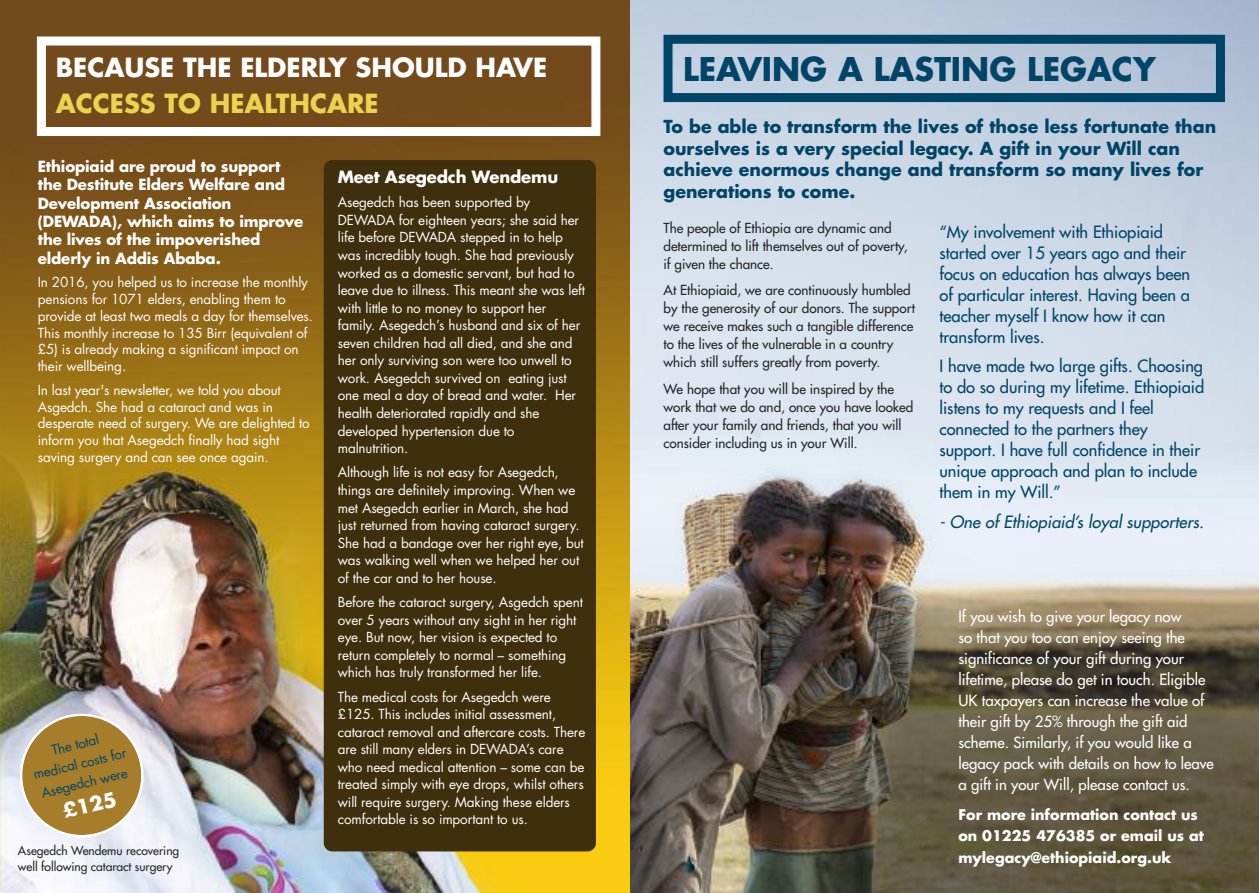
<style>
.page{position:relative;width:1259px;height:893px;background:#fff}
.page>*{position:absolute;margin:0;border:0;box-sizing:border-box;transform-origin:0 0}
.t1{font:700 31.8px "Futura LT";color:#004567}
.t2{font:700 25.65px "Futura LT";color:#fff}
.t3{font:700 25.65px "Futura LT";color:#efd150}
.t4{font:700 19.65px "Futura LT";color:#fff}
.t5{font:700 17.4px/21.9px "Futura LT";color:#004567}
.t6{font:16.5px/21px "Futura LT";color:#004567}
.t7{font:italic 16.5px "Futura LT";letter-spacing:.005em;color:#004567}
.t8{font:700 16.5px "Futura LT";letter-spacing:-.01em;color:#fff}
.t9{font:15px/21px "Futura LT";color:#fff}
.t10{font:700 15px/18.3px "Futura LT";letter-spacing:-.01em;color:#fff}
.t11{font:700 14.25px/21.5px "Futura LT";color:#fff}
.t12{font:13.5px/17.5px "Futura LT";letter-spacing:-.01em;color:#fff}
.t13{font:13.5px/18px "Futura LT";color:#272627}
.t14{font:13.35px/19.5px "Futura LT";color:#004567;text-align:center}
.t15{font:12px/16.4px "Futura LT";color:#272627}
</style>
<div class="page">
<img style="left:629px;top:0;width:630px;height:893px">
<div style="left:663px;top:35px;width:562px;height:67px;border:9px solid #004567"></div>
<img style="left:0;top:0;width:629px;height:893px">
<div style="left:37px;top:37px;width:563px;height:99px;border:9px solid #fff"></div>
<div style="left:324px;top:160px;width:272px;height:691px;background:#402f0d;border-radius:9px"></div>
<svg style="left:12px;top:705px;width:140px;height:141px"></svg>
<h2 class="t2" style="left:56px;top:56px;width:493px">BECAUSE THE ELDERLY SHOULD HAVE</h2>
<h2 class="t3" style="left:56px;top:92px;width:324px">ACCESS TO HEALTHCARE</h2>
<p class="t10" style="left:38px;top:159px;width:267px">Ethiopiaid are proud to support the Destitute Elders Welfare and<br>Development Association (DEWADA), which aims to improve the lives of the impoverished elderly in Addis Ababa.</p>
<p class="t12" style="left:38px;top:275px;width:277px;line-height:16.8px">In 2016, you helped us to increase the monthly pensions for 1071 elders, enabling them to provide at least two meals a day for themselves.<br>This monthly increase to 135 Birr (equivalent of £5) is already making a significant impact on their wellbeing.</p>
<p class="t12" style="left:38px;top:383px;width:273px;line-height:16.8px">In last year's newsletter, we told you about Asgedch. She had a cataract and was in desperate need of surgery. We are delighted to inform you that Asegedch finally had sight saving surgery and can see once again.</p>
<p class="t14" style="left:27px;top:748px;width:96px;rotate:-14deg">The total medical costs for<br>Asegedch were</p>
<h3 class="t4" style="left:61px;top:802px;width:56px;rotate:-14deg">£125</h3>
<p class="t15" style="left:18px;top:844px;width:163px">Asegedch Wendemu recovering well following cataract surgery</p>
<p class="t8" style="left:338px;top:169px;width:222px">Meet Asegedch Wendemu</p>
<p class="t12" style="left:338px;top:195px;width:249px">Asegedch has been supported by DEWADA for eighteen years; she said her life before DEWADA stepped in to help was incredibly tough. She had previously worked as a domestic servant, but had to leave due to illness. This meant she was left with little to no money to support her family. Asegedch’s husband and six of her seven children had all died, and she and her only surviving son were too unwell to work. Asegedch survived on eating just one meal a day of bread and water. Her health deteriorated rapidly and she developed hypertension due to malnutrition.</p>
<p class="t12" style="left:338px;top:465px;width:247px">Although life is not easy for Asegedch, things are definitely improving. When we met Asegedch earlier in March, she had just returned from having cataract surgery.<br>She had a bandage over her right eye, but was walking well when we helped her out of the car and to her house.</p>
<p class="t12" style="left:338px;top:594px;width:247px">Before the cataract surgery, Asgedch spent over 5 years without any sight in her right eye. But now, her vision is expected to return completely to normal – something which has truly transformed her life.</p>
<p class="t12" style="left:338px;top:689px;width:249px">The medical costs for Asegedch were £125. This includes initial assessment, cataract removal and aftercare costs. There are still many elders in DEWADA’s care who need medical attention – some can be treated simply with eye drops, whilst others will require surgery. Making these elders comfortable is so important to us.</p>
<h1 class="t1" style="left:683px;top:54px;width:474px">LEAVING A LASTING LEGACY</h1>
<p class="t5" style="left:663px;top:117px;width:554px">To be able to transform the lives of those less fortunate than ourselves is a very special legacy. A gift in your Will can achieve enormous change and transform so many lives for generations to come.</p>
<p class="t13" style="left:663px;top:221px;width:245px">The people of Ethiopia are dynamic and determined to lift themselves out of poverty, if given the chance.</p>
<p class="t13" style="left:663px;top:283px;width:253px">At Ethiopiaid, we are continuously humbled by the generosity of our donors. The support we receive makes such a tangible difference to the lives of the vulnerable in a country which still suffers greatly from poverty.</p>
<p class="t13" style="left:663px;top:382px;width:251px">We hope that you will be inspired by the work that we do and, once you have looked after your family and friends, that you will consider including us in your Will.</p>
<p class="t6" style="left:939px;top:223px;width:252px">“My involvement with Ethiopiaid started over 15 years ago and their focus on education has always been of particular interest. Having been a teacher myself I know how it can transform lives.</p>
<p class="t6" style="left:939px;top:358px;width:266px">I have made two large gifts. Choosing to do so during my lifetime. Ethiopiaid listens to my requests and I feel connected to the partners they support. I have full confidence in their unique approach and plan to include them in my Will.”</p>
<p class="t7" style="left:939px;top:513px;width:266px">- One of Ethiopiaid’s loyal supporters.</p>
<p class="t9" style="left:958px;top:608px;width:257px">If you wish to give your legacy now<br>so that you too can enjoy seeing the significance of your gift during your lifetime, please do get in touch. Eligible UK taxpayers can increase the value of their gift by 25% through the gift aid scheme. Similarly, if you would like a legacy pack with details on how to leave a gift in your Will, please contact us.</p>
<p class="t11" style="left:958px;top:805px;width:247px">For more information contact us on 01225 476385 or email us at mylegacy@ethiopiaid.org.uk</p>
</div>
